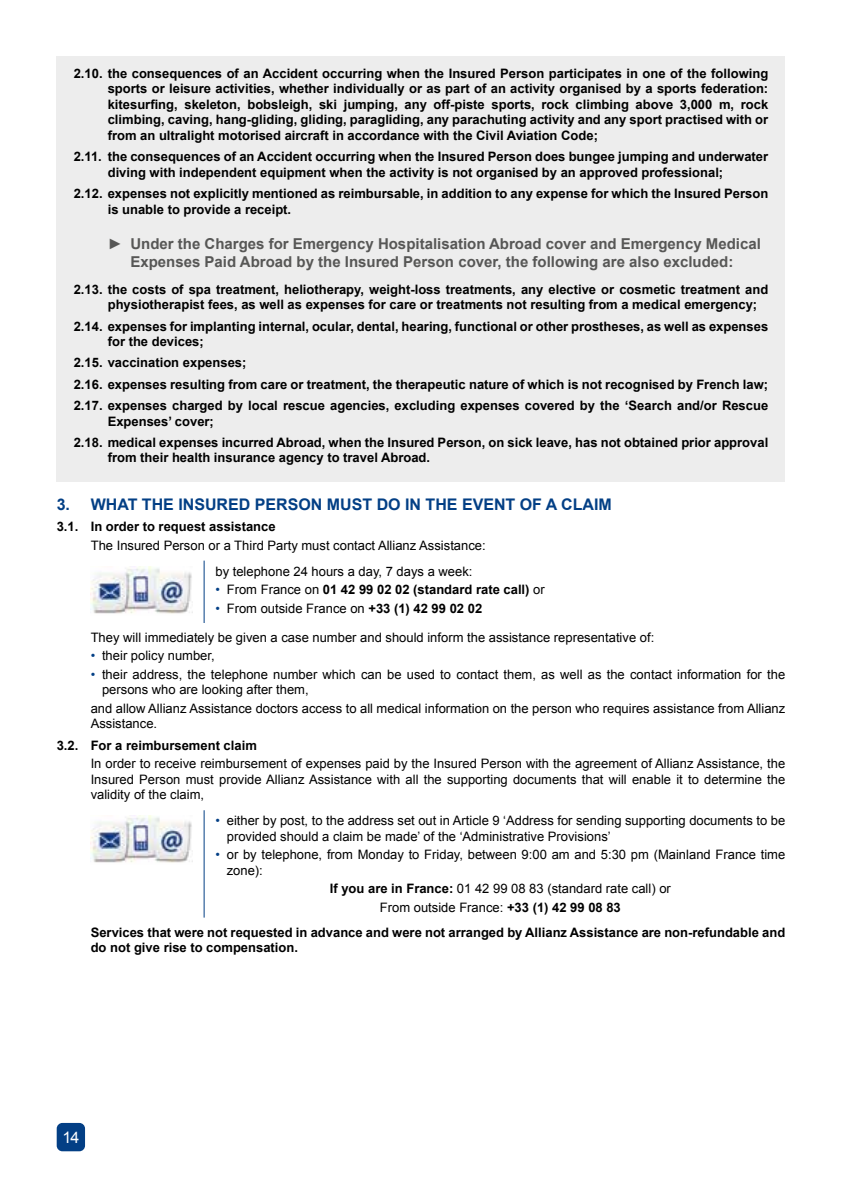
<style>
.page{position:relative;width:842px;height:1191px;background:#fff}
.page>*{position:absolute;margin:0;border:0;box-sizing:border-box;transform-origin:0 0}
.t1{font:700 16px "Arial";color:#033f85}
.t2{font:16px "Arial";color:#fff}
.t3{font:700 15px/18px "Arial";color:#575756;text-align:center}
.t4{font:700 13px/15.6px "Arial";color:#000}
.t5{font:13px/15.6px "Arial";color:#000}
.s1{font-weight:400;color:#033f85}
.s2{font-weight:400}
.s3{color:#033f85}
.s4{font-weight:700}
</style>
<div class="page">
<div style="left:57px;top:1123px;width:28px;height:28px;background:#033f85;border-radius:6px"></div>
<div style="left:57px;top:57px;width:728px;height:425px;background:#ededed"></div>
<hr style="left:204px;top:560px;width:1px;height:63px;background:#033f85">
<img style="left:91px;top:566px;width:102px;height:48px">
<hr style="left:204px;top:810px;width:1px;height:107px;background:#033f85">
<img style="left:91px;top:816px;width:102px;height:47px">
<p class="t4" style="left:108px;top:66px;width:662px;text-align:justify;text-indent:-34px">2.10. the consequences of an Accident occurring when the Insured Person participates in one of the following sports or leisure activities, whether individually or as part of an activity organised by a sports federation: kitesurfing, skeleton, bobsleigh, ski jumping, any off-piste sports, rock climbing above 3,000 m, rock climbing, caving, hang-gliding, gliding, paragliding, any parachuting activity and any sport practised with or from an ultralight motorised aircraft in accordance with the Civil Aviation Code;</p>
<p class="t4" style="left:108px;top:149px;width:662px;text-indent:-34px">2.11. the consequences of an Accident occurring when the Insured Person does bungee jumping and underwater diving with independent equipment when the activity is not organised by an approved professional;</p>
<p class="t4" style="left:108px;top:186px;width:662px;text-indent:-34px">2.12. expenses not explicitly mentioned as reimbursable, in addition to any expense for which the Insured Person is unable to provide a receipt.</p>
<p class="t3" style="left:108px;top:235px;width:655px">► Under the Charges for Emergency Hospitalisation Abroad cover and Emergency Medical<br>Expenses Paid Abroad by the Insured Person cover, the following are also excluded:</p>
<p class="t4" style="left:108px;top:282px;width:662px;text-indent:-34px">2.13. the costs of spa treatment, heliotherapy, weight-loss treatments, any elective or cosmetic treatment and physiotherapist fees, as well as expenses for care or treatments not resulting from a medical emergency;</p>
<p class="t4" style="left:108px;top:318px;width:662px;text-indent:-34px">2.14. expenses for implanting internal, ocular, dental, hearing, functional or other prostheses, as well as expenses for the devices;</p>
<p class="t4" style="left:74px;top:353px;width:696px;line-height:21.2px">2.15. vaccination expenses;<br>2.16. expenses resulting from care or treatment, the therapeutic nature of which is not recognised by French law;<br>2.17. expenses charged by local rescue agencies, excluding expenses covered by the ‘Search and/or Rescue</p>
<p class="t4" style="left:74px;top:411px;width:696px;line-height:21.2px;text-indent:34px">Expenses’ cover;<br>2.18. medical expenses incurred Abroad, when the Insured Person, on sick leave, has not obtained prior approval</p>
<p class="t4" style="left:108px;top:450px;width:324px">from their health insurance agency to travel Abroad.</p>
<p class="t1" style="left:57px;top:494px;width:15px">3.</p>
<p class="t1" style="left:91px;top:494px;width:523px">WHAT THE INSURED PERSON MUST DO IN THE EVENT OF A CLAIM</p>
<p class="t4" style="left:57px;top:519px;width:220px">3.1. In order to request assistance</p>
<p class="t5" style="left:215px;top:532px;width:272px;line-height:26px;text-indent:-125px">The Insured Person or a Third Party must contact Allianz Assistance: by telephone 24 hours a day, 7 days a week:</p>
<p class="t4" style="left:215px;top:582px;width:331px"><span class="s1">•</span> <span class="s2">From France on</span> 01 42 99 02 02 (standard rate call) <span class="s2">or</span></p>
<p class="t5" style="left:215px;top:600px;width:268px"><span class="s3">•</span> From outside France on <span class="s4">+33 (1) 42 99 02 02</span></p>
<p class="t5" style="left:91px;top:629px;width:565px">They will immediately be given a case number and should inform the assistance representative of:</p>
<p class="t5" style="left:91px;top:648px;width:126px"><span class="s3">•</span> their policy number,</p>
<p class="t5" style="left:102px;top:666px;width:685px;text-indent:-11px"><span class="s3">•</span> their address, the telephone number which can be used to contact them, as well as the contact information for the persons who are looking after them,</p>
<p class="t5" style="left:91px;top:700px;width:696px">and allow Allianz Assistance doctors access to all medical information on the person who requires assistance from Allianz<br>Assistance.</p>
<p class="t4" style="left:57px;top:738px;width:202px">3.2. For a reimbursement claim</p>
<p class="t5" style="left:91px;top:756px;width:696px;text-align:justify">In order to receive reimbursement of expenses paid by the Insured Person with the agreement of Allianz Assistance, the Insured Person must provide Allianz Assistance with all the supporting documents that will enable it to determine the validity of the claim,</p>
<p class="t5" style="left:227px;top:813px;width:560px;text-indent:-11px"><span class="s3">•</span> either by post, to the address set out in Article 9 ‘Address for sending supporting documents to be provided should a claim be made’ of the ‘Administrative Provisions’</p>
<p class="t5" style="left:227px;top:847px;width:560px;text-indent:-11px"><span class="s3">•</span> or by telephone, from Monday to Friday, between 9:00 am and 5:30 pm (Mainland France time zone):</p>
<p class="t5" style="left:330px;top:880px;width:343px;line-height:18.4px;text-align:center"><span class="s4">If you are in France:</span> 01 42 99 08 83 (standard rate call) or<br>From outside France: <span class="s4">+33 (1) 42 99 08 83</span></p>
<p class="t4" style="left:91px;top:924px;width:696px">Services that were not requested in advance and were not arranged by Allianz Assistance are non-refundable and do not give rise to compensation.</p>
<p class="t2" style="left:62px;top:1126px;width:19px">14</p>
</div>
